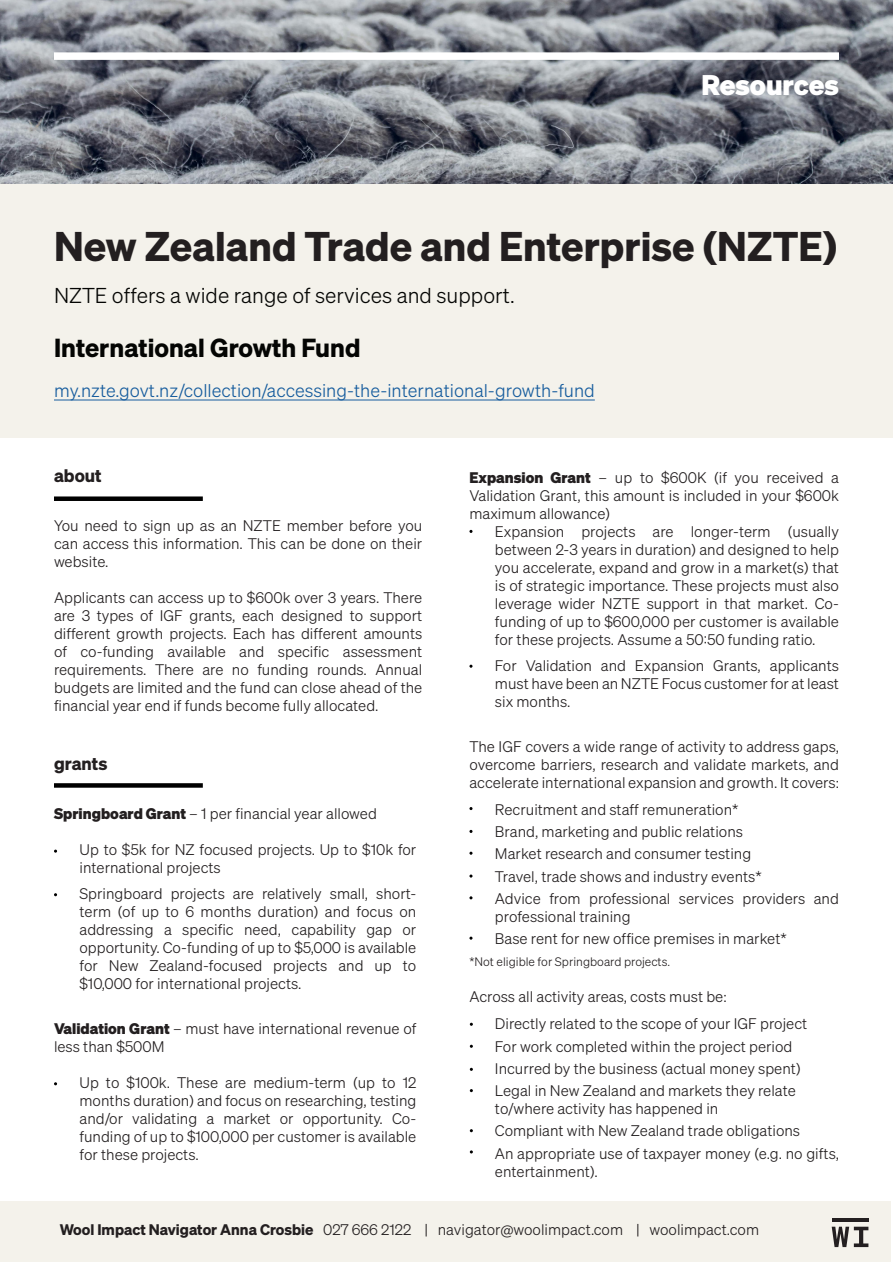
<style>
.page{position:relative;width:893px;height:1263px;background:#fff}
.page>*{position:absolute;margin:0;border:0;box-sizing:border-box;transform-origin:0 0}
.t1{font:40.5px "Sohne Dreiviertelfett";color:#231f20}
.t2{font:700 27.75px "Sohne";color:#fff}
.t3{font:25.5px "Sohne Dreiviertelfett";color:#040503}
.t4{font:21px "Sohne Leicht";color:#040503}
.t5{font:18px "Sohne Leicht";color:#175d9e}
.t6{font:17.7px "Sohne Dreiviertelfett";color:#231f20}
.t7{font:15px/18px "Sohne Leicht";color:#231f20;text-align:justify}
.t8{font:12px "Sohne Leicht";color:#231f20}
.s1{font-family:"Sohne";font-weight:700}
.s2{font-family:"Sohne Dreiviertelfett"}
</style>
<div class="page">
<img style="left:0;top:0;width:893px;height:185px">
<div style="left:0;top:185px;width:892px;height:253px;background:#f4f2eb"></div>
<div style="left:0;top:1201px;width:891px;height:61px;background:#f4f2eb"></div>
<hr style="left:832px;top:1218px;width:36px;height:4px;background:#231f20">
<svg style="left:832px;top:1227px;width:36px;height:20px"></svg>
<div style="left:54px;top:52px;width:785px;height:8px;background:#fff"></div>
<div style="left:54px;top:496px;width:149px;height:5px;background:#000"></div>
<div style="left:54px;top:783px;width:149px;height:5px;background:#000"></div>
<hr style="left:54px;top:399px;width:541px;height:1px;background:#175d9e">
<svg style="left:469px;top:530px;width:4px;height:3px"></svg>
<svg style="left:469px;top:807px;width:4px;height:3px"></svg>
<svg style="left:469px;top:830px;width:4px;height:3px"></svg>
<svg style="left:469px;top:874px;width:4px;height:4px"></svg>
<svg style="left:469px;top:936px;width:4px;height:4px"></svg>
<p class="t2" style="left:701px;top:67px;width:139px">Resources</p>
<p class="t1" style="left:54px;top:221px;width:785px">New Zealand Trade and Enterprise (NZTE)</p>
<p class="t4" style="left:54px;top:283px;width:462px">NZTE offers a wide range of services and support.</p>
<p class="t3" style="left:54px;top:332px;width:308px">International Growth Fund</p>
<p class="t5" style="left:54px;top:380px;width:542px">my.nzte.govt.nz/collection/accessing-the-international-growth-fund</p>
<p class="t6" style="left:54px;top:464px;width:49px">about</p>
<p class="t7" style="left:54px;top:517px;width:370px">You need to sign up as an NZTE member before you can access this information. This can be done on their website.</p>
<p class="t7" style="left:54px;top:589px;width:370px">Applicants can access up to $600k over 3 years. There are 3 types of IGF grants, each designed to support different growth projects. Each has different amounts of co-funding available and specific assessment requirements. There are no funding rounds. Annual budgets are limited and the fund can close ahead of the financial year end if funds become fully allocated.</p>
<p class="t6" style="left:54px;top:752px;width:55px">grants</p>
<p class="t7" style="left:54px;top:804px;width:324px"><span class="s1">Springboard Grant</span> – 1 per financial year allowed</p>
<p class="t7" style="left:80px;top:840px;width:338px">Up to $5k for NZ focused projects. Up to $10k for international projects</p>
<p class="t7" style="left:80px;top:885px;width:338px">Springboard projects are relatively small, short&shy;term (of up to 6 months duration) and focus on addressing a specific need, capability gap or opportunity. Co-funding of up to $5,000 is available for New Zealand-focused projects and up to $10,000 for international projects.</p>
<p class="t7" style="left:54px;top:1019px;width:364px"><span class="s1">Validation Grant</span> – must have international revenue of less than $500M</p>
<p class="t7" style="left:80px;top:1073px;width:338px">Up to $100k. These are medium-term (up to 12 months duration) and focus on researching, testing and/or validating a market or opportunity. Co&shy;funding of up to $100,000 per customer is available for these projects.</p>
<p class="t7" style="left:469px;top:468px;width:371px"><span class="s1">Expansion Grant</span> – up to $600K (if you received a Validation Grant, this amount is included in your $600k maximum allowance)</p>
<p class="t7" style="left:495px;top:522px;width:346px">Expansion projects are longer-term (usually between 2-3 years in duration) and designed to help you accelerate, expand and grow in a market(s) that is of strategic importance. These projects must also leverage wider NZTE support in that market. Co&shy;funding of up to $600,000 per customer is available for these projects. Assume a 50:50 funding ratio.</p>
<p class="t7" style="left:495px;top:657px;width:346px">For Validation and Expansion Grants, applicants must have been an NZTE Focus customer for at least six months.</p>
<p class="t7" style="left:469px;top:737px;width:371px">The IGF covers a wide range of activity to address gaps, overcome barriers, research and validate markets, and accelerate international expansion and growth. It covers:</p>
<p class="t7" style="left:495px;top:800px;width:245px">Recruitment and staff remuneration*</p>
<p class="t7" style="left:495px;top:822px;width:250px">Brand, marketing and public relations</p>
<p class="t7" style="left:495px;top:845px;width:258px">Market research and consumer testing</p>
<p class="t7" style="left:495px;top:867px;width:268px">Travel, trade shows and industry events*</p>
<p class="t7" style="left:495px;top:889px;width:346px">Advice from professional services providers and professional training</p>
<p class="t7" style="left:495px;top:929px;width:293px">Base rent for new office premises in market*</p>
<p class="t8" style="left:469px;top:955px;width:202px">*Not eligible for Springboard projects.</p>
<p class="t7" style="left:469px;top:988px;width:259px">Across all activity areas, costs must be:</p>
<p class="t7" style="left:495px;top:1015px;width:314px">Directly related to the scope of your IGF project</p>
<p class="t7" style="left:495px;top:1037px;width:299px">For work completed within the project period</p>
<p class="t7" style="left:495px;top:1059px;width:307px">Incurred by the business (actual money spent)</p>
<p class="t7" style="left:495px;top:1081px;width:302px">Legal in New Zealand and markets they relate to/where activity has happened in</p>
<p class="t7" style="left:495px;top:1122px;width:307px">Compliant with New Zealand trade obligations</p>
<p class="t7" style="left:495px;top:1144px;width:346px">An appropriate use of taxpayer money (e.g. no gifts, entertainment).</p>
<p class="t7" style="left:60px;top:1220px;width:701px"><span class="s2">Wool Impact Navigator Anna Crosbie</span> 027 666 2122 | navigator@woolimpact.com | woolimpact.com</p>
</div>
